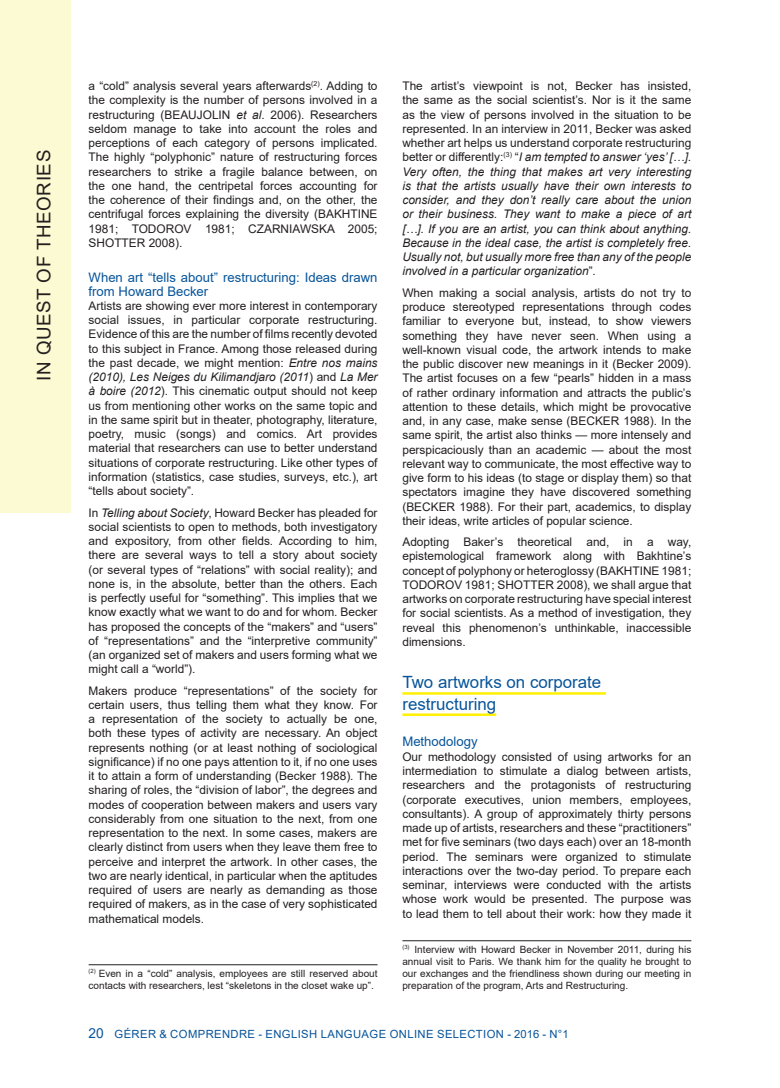
<style>
.page{position:relative;width:780px;height:1088px;background:#fff}
.page>*{position:absolute;margin:0;border:0;box-sizing:border-box;transform-origin:0 0}
.t1{font:18.75px "Arial";letter-spacing:.035em;color:#231f20}
.Titre_1{font:16.88px/21.2px "Arial";color:#07549a}
.Titre_2{font:13.12px/13.8px "Arial";color:#07549a}
.texte_courant{font:11.88px/14.2px "Arial";color:#231f20;text-align:justify}
.texte_courant-2{font:italic 11.88px/14.2px "Arial";color:#231f20;text-align:justify}
.t2{font:11.25px "Arial";letter-spacing:.035em;color:#07549a}
.notes-bas-de-page{font:10px/12px "Arial";color:#231f20}
.s1{font-style:italic}
.s2{font-style:normal}
.s3{font-size:13.75px}
</style>
<div class="page">
<div style="left:0;top:0;width:71px;height:513px;background:#fcfad2"></div>
<hr style="left:89px;top:964px;width:288px;height:1px;background:#231f20">
<hr style="left:402px;top:692px;width:204px;height:3px;background:#fff101">
<hr style="left:402px;top:713px;width:94px;height:3px;background:#fff101">
<hr style="left:402px;top:940px;width:289px;height:1px;background:#231f20">
<h1 class="t1" style="left:31px;top:381px;width:232px;rotate:-90deg">IN QUEST OF THEORIES</h1>
<p class="texte_courant" style="left:89px;top:79px;width:290px">a “cold” analysis several years afterwards<sup>(2)</sup>. Adding to the complexity is the number of persons involved in a restructuring (BEAUJOLIN <span class="s1">et al</span>. 2006). Researchers seldom manage to take into account the roles and perceptions of each category of persons implicated.<br>The highly “polyphonic” nature of restructuring forces researchers to strike a fragile balance between, on the one hand, the centripetal forces accounting for the coherence of their findings and, on the other, the centrifugal forces explaining the diversity (BAKHTINE 1981; TODOROV 1981; CZARNIAWSKA 2005; SHOTTER 2008).</p>
<p class="Titre_2" style="left:89px;top:270px;width:290px">When art “tells about” restructuring: Ideas drawn from Howard Becker</p>
<p class="texte_courant" style="left:89px;top:299px;width:290px">Artists are showing ever more interest in contemporary social issues, in particular corporate restructuring.<br>Evidence of this are the number of films recently devoted to this subject in France. Among those released during the past decade, we might mention: <span class="s1">Entre nos mains (2010), Les Neiges du Kilimandjaro (2011</span>) and <span class="s1">La Mer à boire (2012</span>). This cinematic output should not keep us from mentioning other works on the same topic and in the same spirit but in theater, photography, literature, poetry, music (songs) and comics. Art provides material that researchers can use to better understand situations of corporate restructuring. Like other types of information (statistics, case studies, surveys, etc.), art “tells about society”.</p>
<p class="texte_courant" style="left:89px;top:505px;width:290px">In <span class="s1">Telling about Society</span>, Howard Becker has pleaded for social scientists to open to methods, both investigatory and expository, from other fields. According to him, there are several ways to tell a story about society (or several types of “relations” with social reality); and none is, in the absolute, better than the others. Each is perfectly useful for “something”. This implies that we know exactly what we want to do and for whom. Becker has proposed the concepts of the “makers” and “users” of “representations” and the “interpretive community” (an organized set of makers and users forming what we might call a “world”).</p>
<p class="texte_courant" style="left:89px;top:683px;width:290px">Makers produce “representations” of the society for certain users, thus telling them what they know. For a representation of the society to actually be one, both these types of activity are necessary. An object represents nothing (or at least nothing of sociological significance) if no one pays attention to it, if no one uses it to attain a form of understanding (Becker 1988). The sharing of roles, the “division of labor”, the degrees and modes of cooperation between makers and users vary considerably from one situation to the next, from one representation to the next. In some cases, makers are clearly distinct from users when they leave them free to perceive and interpret the artwork. In other cases, the two are nearly identical, in particular when the aptitudes required of users are nearly as demanding as those required of makers, as in the case of very sophisticated mathematical models.</p>
<p class="notes-bas-de-page" style="left:89px;top:967px;width:290px"><sup>(2)</sup> Even in a “cold” analysis, employees are still reserved about contacts with researchers, lest “skeletons in the closet wake up”.</p>
<p class="texte_courant-2" style="left:402px;top:79px;width:290px"><span class="s2">The artist’s viewpoint is not, Becker has insisted, the same as the social scientist’s. Nor is it the same as the view of persons involved in the situation to be represented. In an interview in 2011, Becker was asked whether art helps us understand corporate restructuring better or differently:</span><sup>(3)</sup> <span class="s2">“</span>I am tempted to answer ‘yes’ […].<br>Very often, the thing that makes art very interesting is that the artists usually have their own interests to consider, and they don’t really care about the union or their business. They want to make a piece of art […]. If you are an artist, you can think about anything.<br>Because in the ideal case, the artist is completely free.<br>Usually not, but usually more free than any of the people involved in a particular organization<span class="s2">”.</span></p>
<p class="texte_courant" style="left:402px;top:285px;width:290px">When making a social analysis, artists do not try to produce stereotyped representations through codes familiar to everyone but, instead, to show viewers something they have never seen. When using a well-known visual code, the artwork intends to make the public discover new meanings in it (Becker 2009).<br>The artist focuses on a few “pearls” hidden in a mass of rather ordinary information and attracts the public’s attention to these details, which might be provocative and, in any case, make sense (BECKER 1988). In the same spirit, the artist also thinks — more intensely and perspicaciously than an academic — about the most relevant way to communicate, the most effective way to give form to his ideas (to stage or display them) so that spectators imagine they have discovered something (BECKER 1988). For their part, academics, to display their ideas, write articles of popular science.</p>
<p class="texte_courant" style="left:402px;top:535px;width:290px">Adopting Baker’s theoretical and, in a way, epistemological framework along with Bakhtine’s concept of polyphony or heteroglossy (BAKHTINE 1981; TODOROV 1981; SHOTTER 2008), we shall argue that artworks on corporate restructuring have special interest for social scientists. As a method of investigation, they reveal this phenomenon’s unthinkable, inaccessible dimensions.</p>
<p class="Titre_1" style="left:402px;top:672px;width:200px">Two artworks on corporate restructuring</p>
<p class="Titre_2" style="left:402px;top:735px;width:77px">Methodology</p>
<p class="texte_courant" style="left:402px;top:749px;width:290px">Our methodology consisted of using artworks for an intermediation to stimulate a dialog between artists, researchers and the protagonists of restructuring (corporate executives, union members, employees, consultants). A group of approximately thirty persons made up of artists, researchers and these “practitioners” met for five seminars (two days each) over an 18-month period. The seminars were organized to stimulate interactions over the two-day period. To prepare each seminar, interviews were conducted with the artists whose work would be presented. The purpose was to lead them to tell about their work: how they made it</p>
<p class="notes-bas-de-page" style="left:402px;top:943px;width:290px;text-align:justify"><sup>(3)</sup> Interview with Howard Becker in November 2011, during his annual visit to Paris. We thank him for the quality he brought to our exchanges and the friendliness shown during our meeting in preparation of the program, Arts and Restructuring.</p>
<p class="t2" style="left:89px;top:1026px;width:481px"><span class="s3">20</span> GÉRER &amp; COMPRENDRE - ENGLISH LANGUAGE ONLINE SELECTION - 2016 - N°1</p>
</div>
